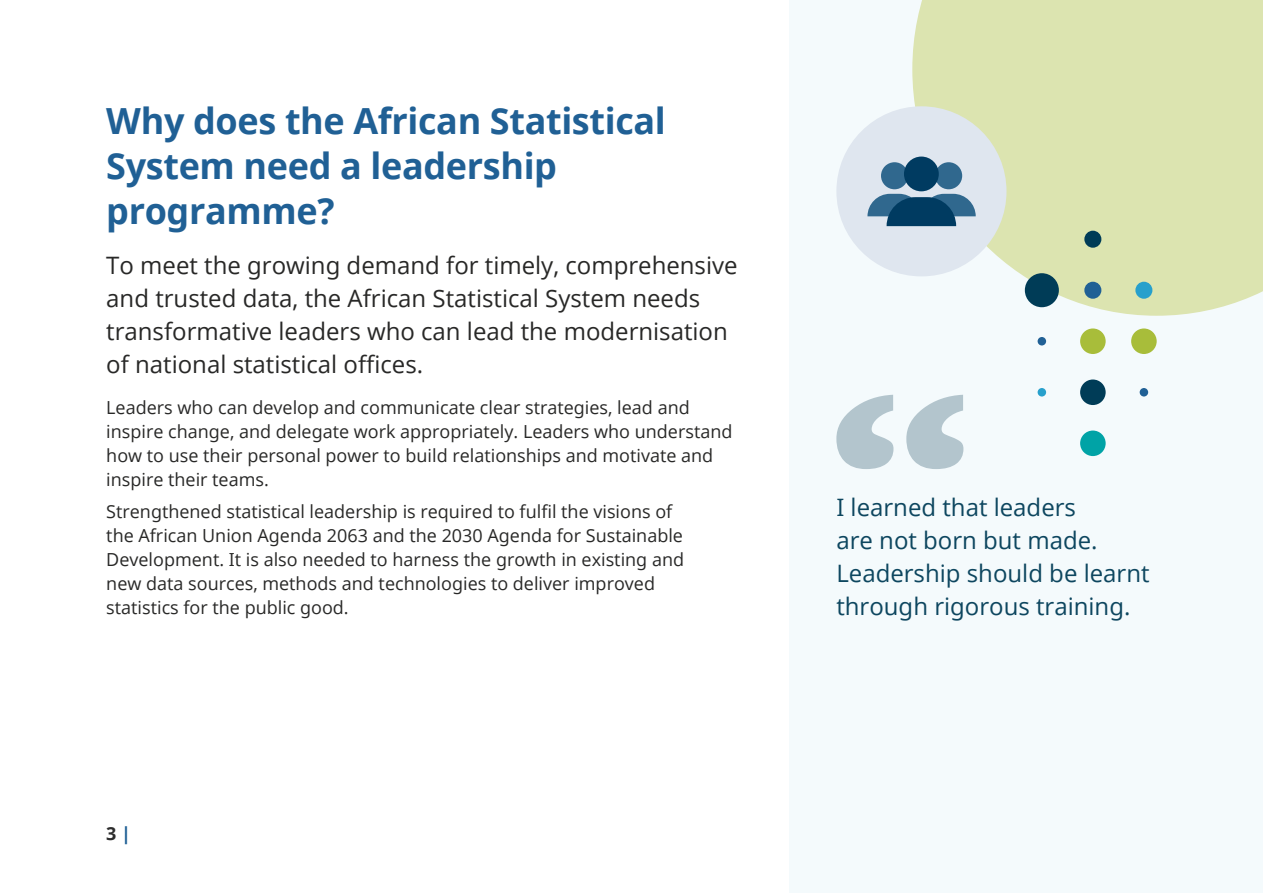
<style>
.page{position:relative;width:1263px;height:893px;background:#fff}
.page>*{position:absolute;margin:0;border:0;box-sizing:border-box;transform-origin:0 0}
.Heading_one{font:700 36px/45px "Open Sans";letter-spacing:-.01em;color:#206095}
.Subheading{font:24px/33px "Open Sans";color:#282827}
.Body_copy{font:24px/33px "Open Sans";color:#0d465f}
.Body_copy-2{font:18px/24px "Open Sans";color:#282827}
.t1{font:700 18px "Open Sans";color:#2d2d2d}
.s1{color:#206095}
</style>
<div class="page">
<div style="left:789px;top:0;width:474px;height:893px;background:#f4fafc"></div>
<svg style="left:912px;top:0;width:351px;height:316px;background:#dde5b6"></svg>
<div style="left:836px;top:106px;width:170px;height:170px;background:#dfe6ef;border-radius:50%"></div>
<div style="left:935px;top:162px;width:27px;height:27px;background:#30688e;border-radius:50%"></div>
<div style="left:881px;top:162px;width:27px;height:27px;background:#30688e;border-radius:50%"></div>
<svg style="left:867px;top:194px;width:109px;height:32px"></svg>
<div style="left:904px;top:157px;width:35px;height:34px;background:#003b61;border-radius:50%"></div>
<div style="left:1080px;top:431px;width:26px;height:25px;background:#00a3a6;border-radius:50%"></div>
<div style="left:1140px;top:388px;width:8px;height:8px;background:#206095;border-radius:50%"></div>
<div style="left:1080px;top:379px;width:26px;height:26px;background:#003c57;border-radius:50%"></div>
<div style="left:1037px;top:388px;width:9px;height:8px;background:#27a0cc;border-radius:50%"></div>
<div style="left:1131px;top:328px;width:26px;height:26px;background:#a8bd3a;border-radius:50%"></div>
<div style="left:1080px;top:328px;width:26px;height:26px;background:#a8bd3a;border-radius:50%"></div>
<div style="left:1037px;top:337px;width:9px;height:8px;background:#206095;border-radius:50%"></div>
<div style="left:1135px;top:282px;width:17px;height:17px;background:#27a0cc;border-radius:50%"></div>
<div style="left:1084px;top:282px;width:17px;height:17px;background:#206095;border-radius:50%"></div>
<div style="left:1025px;top:273px;width:34px;height:34px;background:#003c57;border-radius:50%"></div>
<div style="left:1084px;top:231px;width:17px;height:17px;background:#003c57;border-radius:50%"></div>
<svg style="left:836px;top:395px;width:57px;height:74px"></svg>
<svg style="left:906px;top:395px;width:57px;height:74px"></svg>
<h1 class="Heading_one" style="left:106px;top:97px;width:561px">Why does the African Statistical<br>System need a leadership programme?</h1>
<p class="Subheading" style="left:106px;top:248px;width:633px">To meet the growing demand for timely, comprehensive and trusted data, the African Statistical System needs transformative leaders who can lead the modernisation of national statistical offices.</p>
<p class="Body_copy-2" style="left:106px;top:395px;width:628px">Leaders who can develop and communicate clear strategies, lead and inspire change, and delegate work appropriately. Leaders who understand how to use their personal power to build relationships and motivate and inspire their teams.</p>
<p class="Body_copy-2" style="left:106px;top:499px;width:579px">Strengthened statistical leadership is required to fulfil the visions of the African Union Agenda 2063 and the 2030 Agenda for Sustainable Development. It is also needed to harness the growth in existing and new data sources, methods and technologies to deliver improved statistics for the public good.</p>
<p class="Body_copy" style="left:836px;top:490px;width:315px">I learned that leaders<br>are not born but made.<br>Leadership should be learnt through rigorous training.</p>
<p class="t1" style="left:106px;top:820px;width:26px">3 <span class="s1">|</span></p>
</div>
